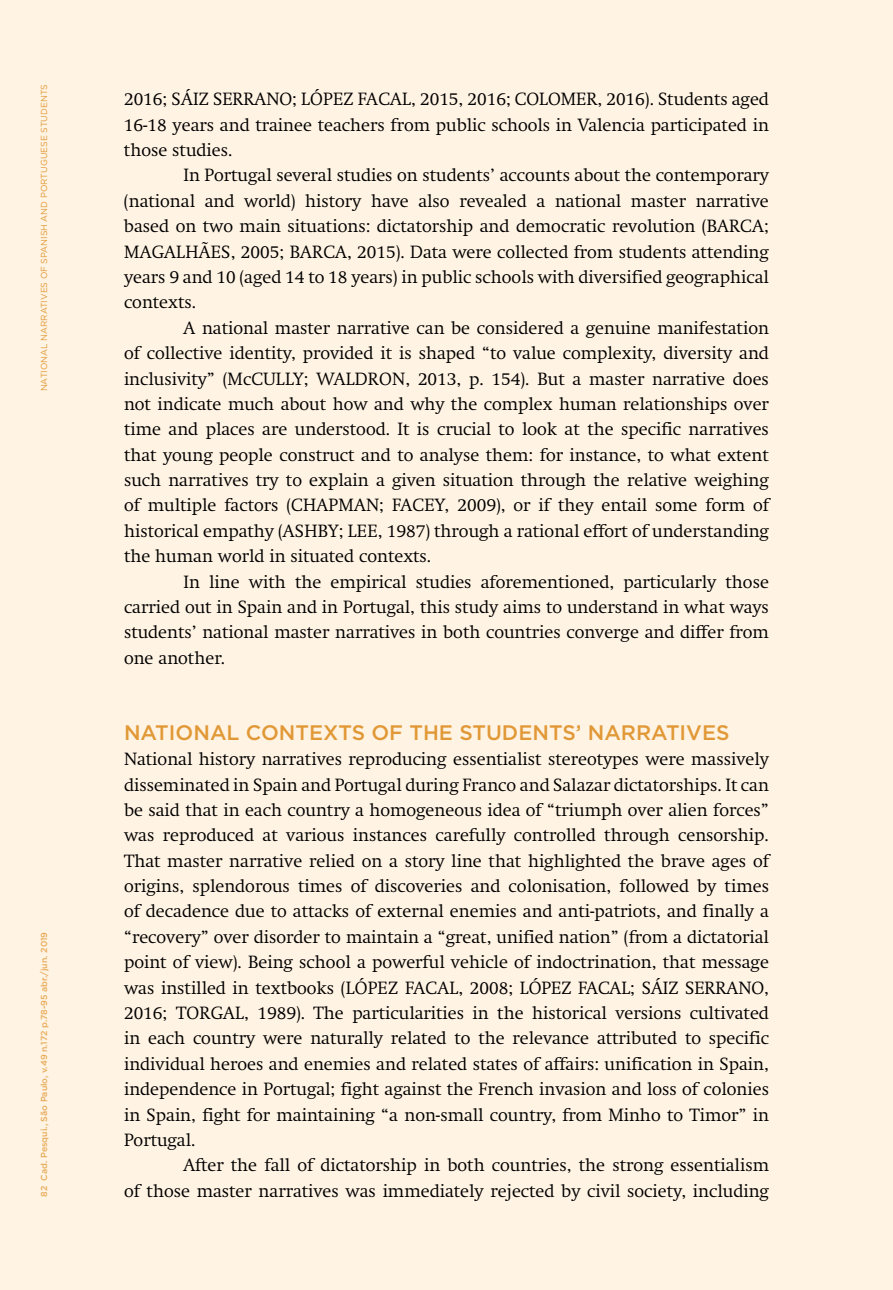
<style>
.page{position:relative;width:893px;height:1290px;background:#fff3e3}
.page>*{position:absolute;margin:0;border:0;box-sizing:border-box;transform-origin:0 0}
.t1{font:500 21px "Gotham HTF";color:#e1a13e}
.t2{font:300 17.5px/25.4px "Swift";color:#000;text-align:justify}
.t3{font:500 8.75px "Gotham HTF";color:#e7b465}
.t4{font:8.75px "Gotham HTF";color:#e1a13e}
</style>
<div class="page">
<p class="t4" style="left:39px;top:391px;width:309px;rotate:-90deg">NATIONAL NARRATIVES OF SPANISH AND PORTUGUESE STUDENTS</p>
<p class="t3" style="left:39px;top:1196px;width:266px;rotate:-90deg">82 Cad. Pesqui., São Paulo, v.49 n.172 p.78-95 abr./jun. 2019</p>
<p class="t2" style="left:124px;top:87px;width:646px">2016; SÁIZ SERRANO; LÓPEZ FACAL, 2015, 2016; COLOMER, 2016). Students aged 16-18 years and trainee teachers from public schools in Valencia participated in those studies.</p>
<p class="t2" style="left:124px;top:163px;width:646px;text-indent:60px">In Portugal several studies on students’ accounts about the contemporary (national and world) history have also revealed a national master narrative based on two main situations: dictatorship and democratic revolution (BARCA; MAGALHÃES, 2005; BARCA, 2015). Data were collected from students attending years 9 and 10 (aged 14 to 18 years) in public schools with diversified geographical contexts.</p>
<p class="t2" style="left:124px;top:315px;width:646px;text-indent:60px">A national master narrative can be considered a genuine manifestation of collective identity, provided it is shaped “to value complexity, diversity and inclusivity” (McCULLY; WALDRON, 2013, p. 154). But a master narrative does not indicate much about how and why the complex human relationships over time and places are understood. It is crucial to look at the specific narratives that young people construct and to analyse them: for instance, to what extent such narratives try to explain a given situation through the relative weighing of multiple factors (CHAPMAN; FACEY, 2009), or if they entail some form of historical empathy (ASHBY; LEE, 1987) through a rational effort of understanding the human world in situated contexts.</p>
<p class="t2" style="left:124px;top:569px;width:646px;text-indent:60px">In line with the empirical studies aforementioned, particularly those carried out in Spain and in Portugal, this study aims to understand in what ways students’ national master narratives in both countries converge and differ from one another.</p>
<p class="t1" style="left:124px;top:720px;width:607px">NATIONAL CONTEXTS OF THE STUDENTS’ NARRATIVES</p>
<p class="t2" style="left:124px;top:746px;width:646px">National history narratives reproducing essentialist stereotypes were massively disseminated in Spain and Portugal during Franco and Salazar dictatorships. It can be said that in each country a homogeneous idea of “triumph over alien forces” was reproduced at various instances carefully controlled through censorship.<br>That master narrative relied on a story line that highlighted the brave ages of origins, splendorous times of discoveries and colonisation, followed by times of decadence due to attacks of external enemies and anti-patriots, and finally a “recovery” over disorder to maintain a “great, unified nation” (from a dictatorial point of view). Being school a powerful vehicle of indoctrination, that message was instilled in textbooks (LÓPEZ FACAL, 2008; LÓPEZ FACAL; SÁIZ SERRANO, 2016; TORGAL, 1989). The particularities in the historical versions cultivated in each country were naturally related to the relevance attributed to specific individual heroes and enemies and related states of affairs: unification in Spain, independence in Portugal; fight against the French invasion and loss of colonies in Spain, fight for maintaining “a non-small country, from Minho to Timor” in Portugal.</p>
<p class="t2" style="left:124px;top:1152px;width:646px;text-align:right">After the fall of dictatorship in both countries, the strong essentialism<br>of those master narratives was immediately rejected by civil society, including</p>
</div>
